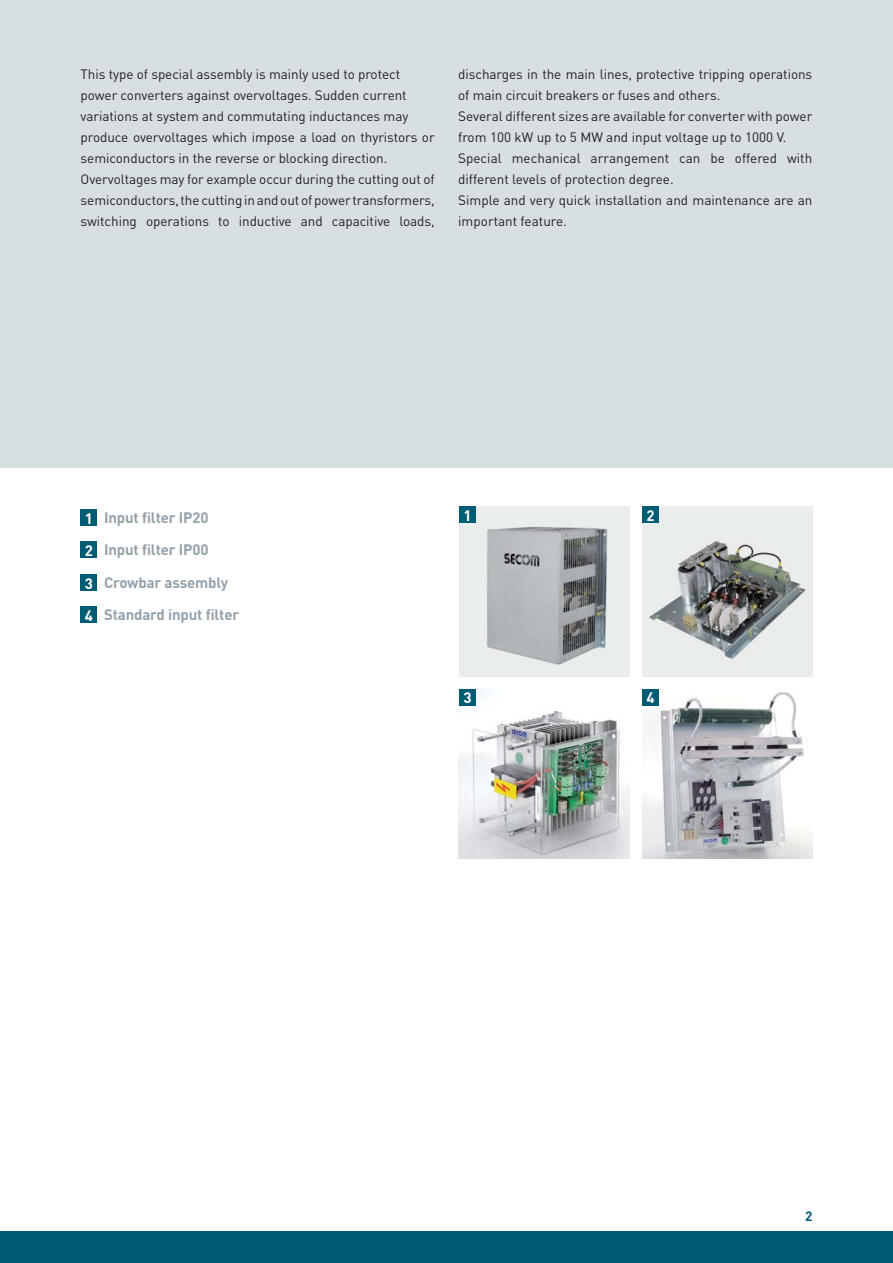
<style>
.page{position:relative;width:893px;height:1263px;background:#fff}
.page>*{position:absolute;margin:0;border:0;box-sizing:border-box;transform-origin:0 0}
.t1{font:700 15px/32.5px "DIN";letter-spacing:-.01em;color:#95a2ab}
.t2{font:700 15px "DIN";color:#fff}
.t3{font:13.5px/21px "DIN";letter-spacing:-.005em;color:#231f20}
.t4{font:700 13.5px "DIN";color:#005c73}
.s1{color:#fff}
</style>
<div class="page">
<div style="left:0;top:0;width:892px;height:468px;background:#d8dfe3"></div>
<div style="left:0;top:1231px;width:892px;height:32px;background:#005c73"></div>
<img style="left:642px;top:506px;width:170px;height:170px">
<img style="left:459px;top:506px;width:170px;height:170px">
<img style="left:459px;top:689px;width:170px;height:170px">
<img style="left:642px;top:691px;width:170px;height:168px">
<div style="left:81px;top:509px;width:16px;height:17px;background:#005c73"></div>
<div style="left:81px;top:542px;width:16px;height:16px;background:#005c73"></div>
<div style="left:81px;top:574px;width:16px;height:17px;background:#005c73"></div>
<div style="left:81px;top:606px;width:16px;height:17px;background:#005c73"></div>
<div style="left:459px;top:506px;width:17px;height:17px;background:#005c73"></div>
<div style="left:642px;top:506px;width:17px;height:17px;background:#005c73"></div>
<div style="left:459px;top:689px;width:17px;height:17px;background:#005c73"></div>
<div style="left:642px;top:689px;width:17px;height:17px;background:#005c73"></div>
<p class="t3" style="left:81px;top:65px;width:355px">This type of special assembly is mainly used to protect power converters against overvoltages. Sudden current variations at system and commutating inductances may produce overvoltages which impose a load on thyristors or semiconductors in the reverse or blocking direction.<br>Overvoltages may for example occur during the cutting out of semiconductors, the cutting in and out of power transformers, switching operations to inductive and capacitive loads,</p>
<p class="t3" style="left:458px;top:65px;width:355px">discharges in the main lines, protective tripping operations of main circuit breakers or fuses and others.<br>Several different sizes are available for converter with power from 100 kW up to 5 MW and input voltage up to 1000 V.<br>Special mechanical arrangement can be offered with different levels of protection degree.<br>Simple and very quick installation and maintenance are an important feature.</p>
<p class="t1" style="left:85px;top:503px;width:156px"><span class="s1">1</span> Input filter IP20<br><span class="s1">2</span> Input filter IP00<br><span class="s1">3</span> Crowbar assembly<br><span class="s1">4</span> Standard input filter</p>
<p class="t2" style="left:463px;top:510px;width:10px">1</p>
<p class="t2" style="left:646px;top:510px;width:10px">2</p>
<p class="t2" style="left:463px;top:693px;width:10px">3</p>
<p class="t2" style="left:646px;top:693px;width:10px">4</p>
<p class="t4" style="left:805px;top:1211px;width:9px">2</p>
</div>
